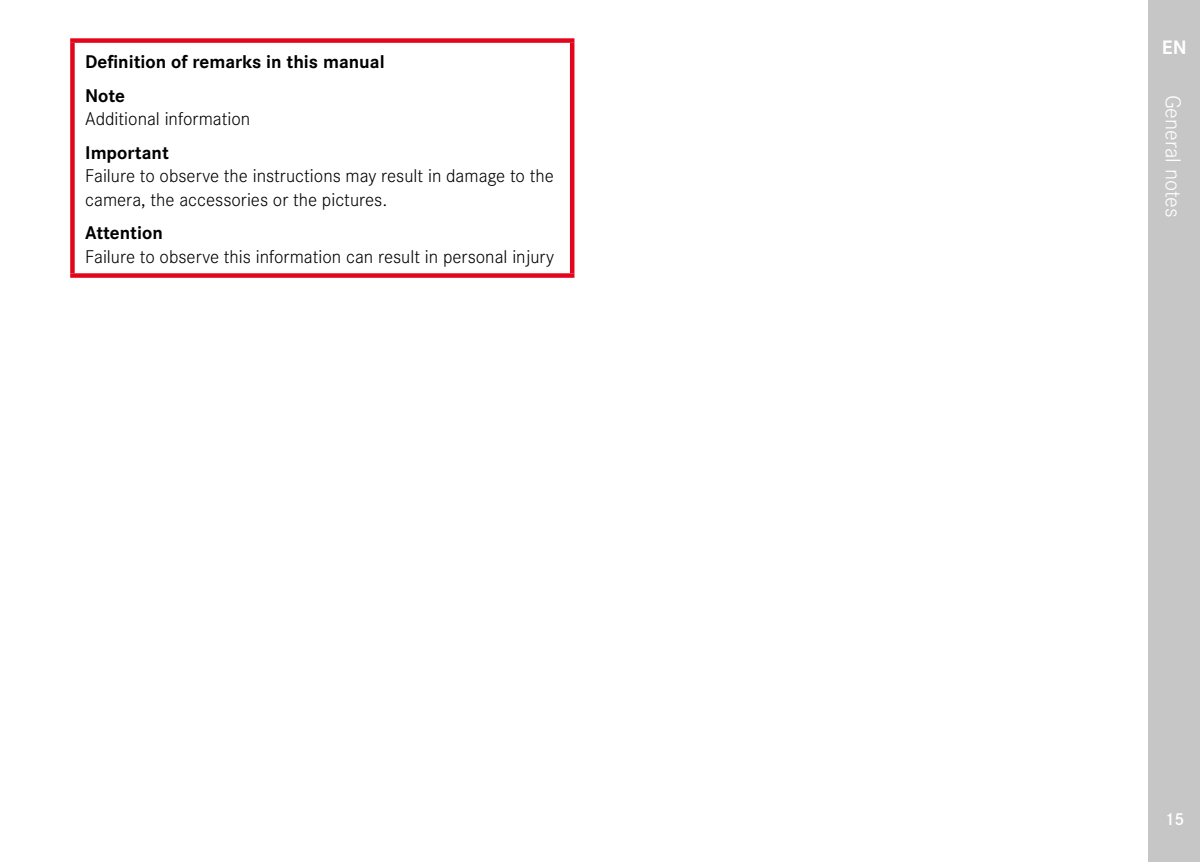
<style>
.page{position:relative;width:1200px;height:862px;background:#fff}
.page>*{position:absolute;margin:0;border:0;box-sizing:border-box;transform-origin:0 0}
.t1{font:300 22.5px "Corporate S";color:#fff}
.t2{font:700 20.25px "Corporate S";color:#fff}
.Text____Body_Text{font:300 19.12px/23.6px "Corporate S";color:#000}
.Heading____Note_Head{font:700 19.12px "Corporate S";color:#000}
.t3{font:600 18px "Corporate S";color:#fff}
</style>
<div class="page">
<div style="left:1148px;top:0;width:51px;height:861px;background:#c6c6c6"></div>
<div style="left:70px;top:38px;width:504px;height:5px;background:#e3051b"></div>
<div style="left:70px;top:43px;width:5px;height:230px;background:#e3051b"></div>
<hr style="left:570px;top:43px;width:4px;height:230px;background:#e3051b">
<svg style="left:70px;top:273px;width:504px;height:4px;background:#e4162b"></svg>
<p class="Heading____Note_Head" style="left:85px;top:47px;width:301px">Definition of remarks in this manual</p>
<p class="Heading____Note_Head" style="left:85px;top:80px;width:41px">Note</p>
<p class="Text____Body_Text" style="left:85px;top:106px;width:166px">Additional information</p>
<p class="Heading____Note_Head" style="left:85px;top:137px;width:85px">Important</p>
<p class="Text____Body_Text" style="left:85px;top:163px;width:470px">Failure to observe the instructions may result in damage to the camera, the accessories or the pictures.</p>
<p class="Heading____Note_Head" style="left:85px;top:217px;width:79px">Attention</p>
<p class="Text____Body_Text" style="left:85px;top:243px;width:470px">Failure to observe this information can result in personal injury</p>
<p class="t2" style="left:1161px;top:32px;width:26px">EN</p>
<p class="t1" style="left:1188px;top:94px;width:125px;rotate:90deg">General notes</p>
<p class="t3" style="left:1163px;top:805px;width:21px">15</p>
</div>
